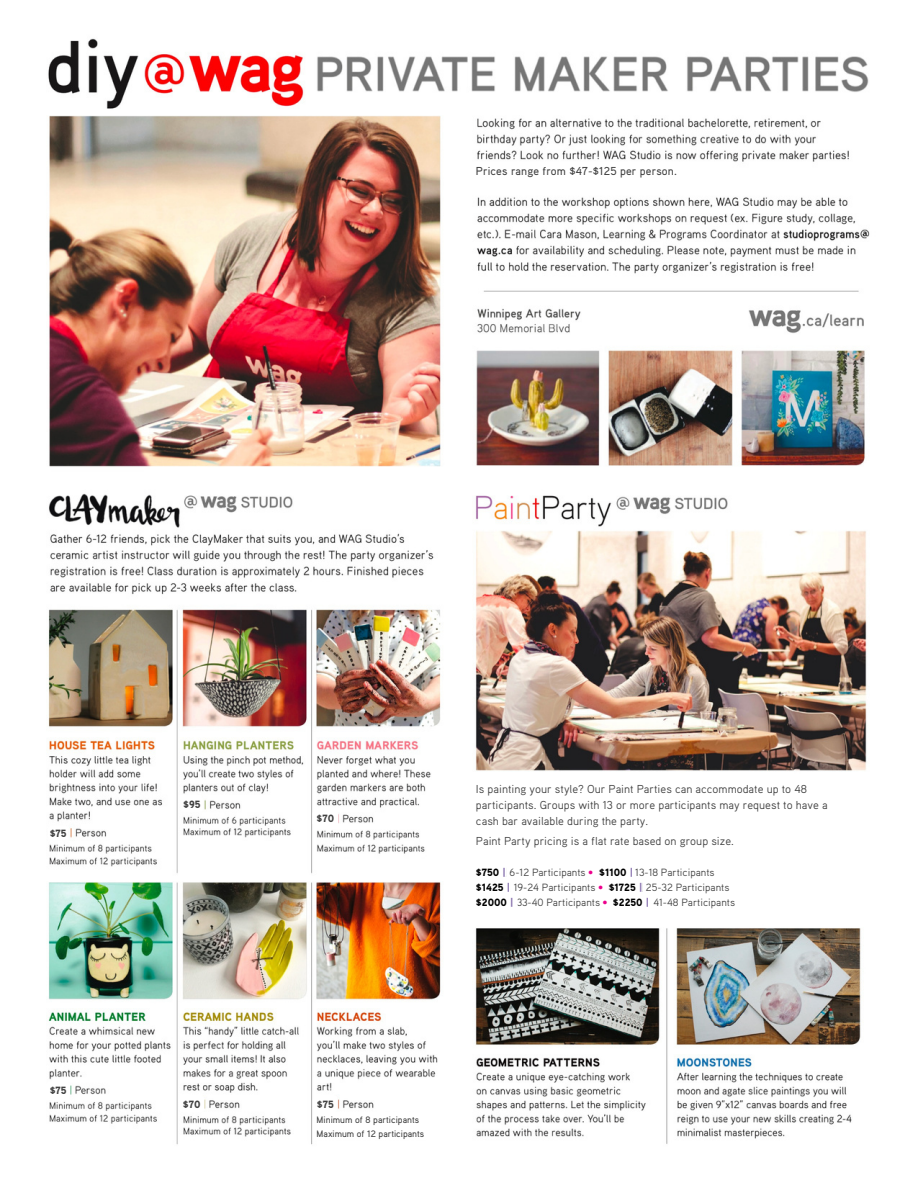
<style>
.page{position:relative;width:918px;height:1188px;background:#fff}
.page>*{position:absolute;margin:0;border:0;box-sizing:border-box;transform-origin:0 0}
.t1{font:11.55px/16.2px "Aaux Pro";color:#414141}
.t2{font:500 11.55px "Aaux Pro";letter-spacing:.015em;color:#414141}
.t3{font:10.5px "Aaux Pro";color:#414141}
.t4{font:900 10.5px "Aaux Pro";color:#000}
.t5{font:900 10.5px "Aaux Pro";color:#414141}
.t6{font:500 9.3px/14.1px "Aaux Pro";color:#414141}
.s1{color:#8973af}
.s2{font-family:"Aaux Pro Ultra";color:#ec008c}
.s3{font-weight:900;color:#000}
.s4{font-weight:900;color:#8973af}
</style>
<div class="page">
<img style="left:48px;top:38px;width:822px;height:1107px">
<div style="left:466px;top:782px;width:417px;height:140px;background:#fff"></div>
<div style="left:48px;top:825px;width:20px;height:15px;background:#fff;border-radius:4px"></div>
<div style="left:181px;top:797px;width:22px;height:15px;background:#fff;border-radius:4px"></div>
<div style="left:312px;top:810px;width:26px;height:17px;background:#fff;border-radius:4px"></div>
<div style="left:313px;top:1095px;width:25px;height:18px;background:#fff;border-radius:4px"></div>
<div style="left:179px;top:1095px;width:26px;height:18px;background:#fff;border-radius:4px"></div>
<div style="left:46px;top:1081px;width:24px;height:17px;background:#fff;border-radius:4px"></div>
<div style="left:471px;top:161px;width:210px;height:19px;background:#fff;border-radius:5px"></div>
<svg style="left:313px;top:1112px;width:115px;height:29px"></svg>
<p class="t2" style="left:476px;top:164px;width:202px">Prices range from $47-$125 per person.</p>
<p class="t5" style="left:50px;top:826px;width:18px">$75</p>
<p class="t5" style="left:50px;top:1083px;width:18px">$75</p>
<p class="t5" style="left:183px;top:798px;width:19px">$95</p>
<p class="t5" style="left:317px;top:812px;width:19px">$70</p>
<p class="t1" style="left:476px;top:780px;width:353px">Is painting your style? Our Paint Parties can accommodate up to 48 participants. Groups with 13 or more participants may request to have a cash bar available during the party.</p>
<p class="t1" style="left:476px;top:832px;width:259px">Paint Party pricing is a flat rate based on group size.</p>
<p class="t4" style="left:599px;top:865px;width:35px">$1100 <span class="s1">|</span></p>
<p class="t4" style="left:476px;top:880px;width:36px">$1425 <span class="s1">|</span></p>
<p class="t4" style="left:609px;top:880px;width:35px">$1725 <span class="s1">|</span></p>
<p class="t4" style="left:476px;top:865px;width:31px">$750 <span class="s1">|</span></p>
<p class="t3" style="left:504px;top:866px;width:91px">| 6-12 Participants <span class="s2">•</span></p>
<p class="t3" style="left:608px;top:866px;width:108px">100 13-18 Participants</p>
<p class="t3" style="left:508px;top:881px;width:97px">| 19-24 Participants <span class="s2">•</span></p>
<p class="t3" style="left:640px;top:881px;width:91px">| 25-32 Participants</p>
<p class="t3" style="left:476px;top:896px;width:133px"><span class="s3">$2000</span> <span class="s4">|</span> 33-40 Participants <span class="s2">•</span></p>
<p class="t3" style="left:613px;top:896px;width:124px"><span class="s3">$2250</span> <span class="s4">|</span>| 41-48 Participants</p>
<p class="t5" style="left:183px;top:1097px;width:19px">$70</p>
<p class="t5" style="left:317px;top:1097px;width:18px">$75</p>
<p class="t6" style="left:317px;top:1112px;width:109px">Minimum of 8 participants<br>Maximum of 12 participants</p>
</div>
